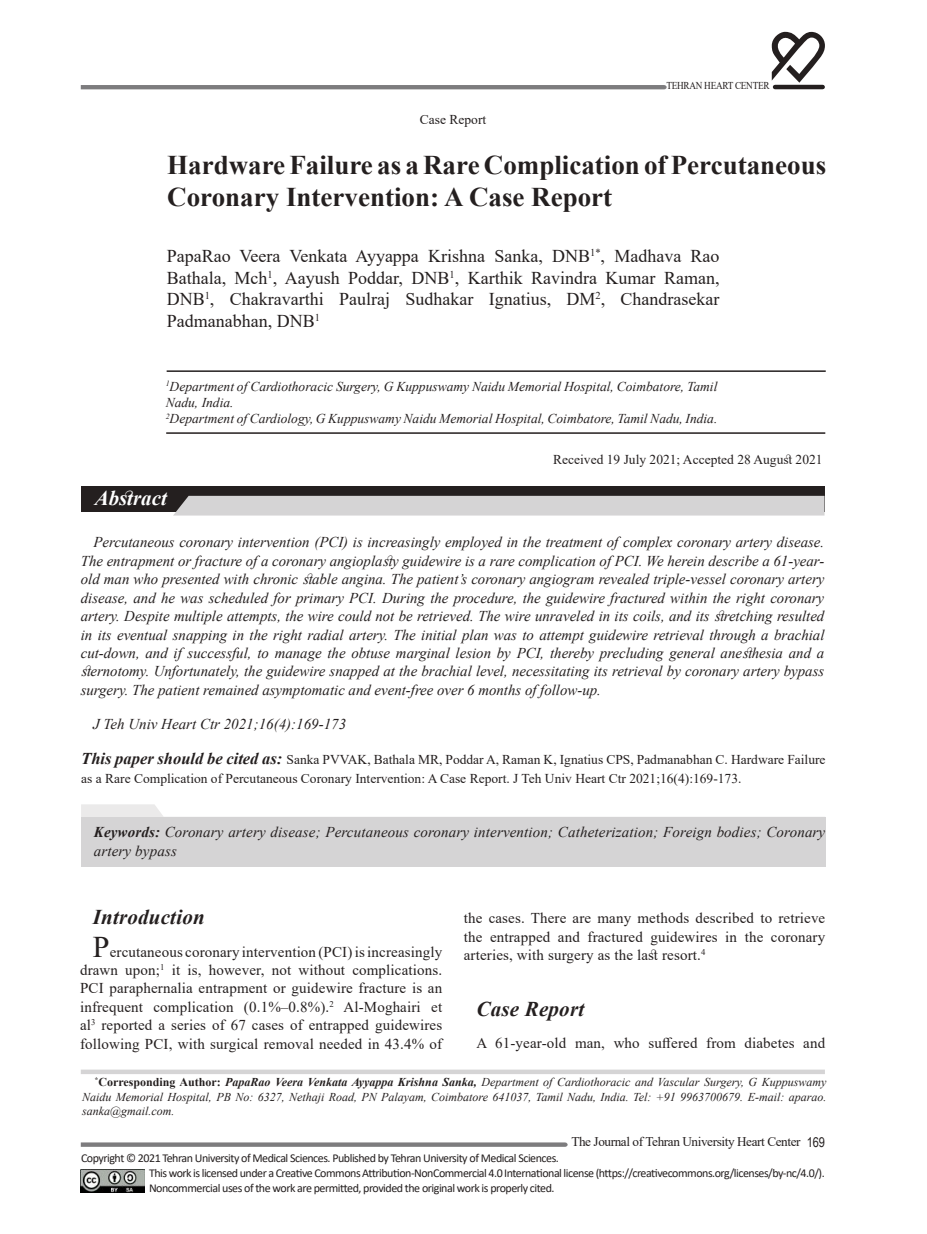
<style>
.page{position:relative;width:927px;height:1234px;background:#fff}
.page>*{position:absolute;margin:0;border:0;box-sizing:border-box;transform-origin:0 0}
.t1{font:700 27px/32.4px "Times New Roman";color:#241f1f}
.t2{font:italic 700 21px "Times New Roman";letter-spacing:.01em;color:#241f1f}
.t3{font:italic 700 21px "Times New Roman";color:#fff}
.t4{font:18px/21.6px "Times New Roman";color:#241f1f;text-align:justify}
.t5{font:italic 15px/18.5px "Times New Roman";letter-spacing:.01em;color:#241f1f}
.t6{font:15px/18.5px "Times New Roman";letter-spacing:.01em;color:#241f1f;text-align:justify}
.t7{font:13.5px/18.5px "Times New Roman";color:#241f1f}
.t8{font:italic 13.5px/16.2px "Times New Roman";color:#241f1f}
.t9{font:13.2px "Times New Roman";letter-spacing:-.03em;color:#241f1f}
.t10{font:12px/15px "Calibri";letter-spacing:-.04em;color:#241f1f}
.t11{font:italic 12px/14.4px "Times New Roman";color:#241f1f;text-align:justify}
.t12{font:10.5px "Times New Roman";letter-spacing:-.03em;color:#241f1f;scale:.88 1}
.s1{font-weight:700;font-style:italic;font-size:16.5px}
.s2{font-weight:700}
.s3{font-size:30px}
.s4{font-weight:700;font-style:normal}
.s5{font-family:"Arial Narrow";font-size:13.5px}
</style>
<div class="page">
<hr style="left:81px;top:85px;width:586px;height:4px;background:#7d7c7e">
<svg style="left:772px;top:32px;width:53px;height:51px"></svg>
<hr style="left:775px;top:85px;width:48px;height:4px;background:#241f1f">
<svg style="left:81px;top:1142px;width:487px;height:4px;background:#8b8a8c"></svg>
<svg style="left:81px;top:1069px;width:744px;height:4px;background:#dbdadb"></svg>
<img style="left:81px;top:1169px;width:63px;height:23px">
<hr style="left:167px;top:370px;width:659px;height:2px;background:#241f1f">
<hr style="left:166px;top:432px;width:659px;height:2px;background:#241f1f">
<div style="left:81px;top:486px;width:743px;height:25px;background:#241f1f"></div>
<div style="left:173px;top:495px;width:651px;height:20px;background:#d5d4d5"></div>
<svg style="left:81px;top:804px;width:83px;height:13px"></svg>
<div style="left:81px;top:817px;width:744px;height:49px;background:#d5d4d5"></div>
<p class="t12" style="left:666px;top:78px;width:119px">TEHRAN HEART CENTER</p>
<p class="t7" style="left:420px;top:110px;width:68px">Case Report</p>
<h1 class="t1" style="left:167px;top:147px;width:660px">Hardware Failure as a Rare Complication of Percutaneous<br>Coronary Intervention: A Case Report</h1>
<p class="t4" style="left:167px;top:245px;width:554px">PapaRao Veera Venkata Ayyappa Krishna Sanka, DNB<sup>1*</sup>, Madhava Rao Bathala, Mch<sup>1</sup>, Aayush Poddar, DNB<sup>1</sup>, Karthik Ravindra Kumar Raman, DNB<sup>1</sup>, Chakravarthi Paulraj Sudhakar Ignatius, DM<sup>2</sup>, Chandrasekar Padmanabhan, DNB<sup>1</sup></p>
<p class="t8" style="left:166px;top:378px;width:553px"><sup>1</sup>Department of Cardiothoracic Surgery, G Kuppuswamy Naidu Memorial Hospital, Coimbatore, Tamil<br>Nadu, India.<br><sup>2</sup>Department of Cardiology, G Kuppuswamy Naidu Memorial Hospital, Coimbatore, Tamil Nadu, India.</p>
<h2 class="t3" style="left:95px;top:483px;width:74px">Abstract</h2>
<p class="t7" style="left:553px;top:450px;width:271px">Received 19 July 2021; Accepted 28 August 2021</p>
<p class="t5" style="left:81px;top:532px;width:745px;text-align:justify;text-indent:13px">Percutaneous coronary intervention (PCI) is increasingly employed in the treatment of complex coronary artery disease.<br>The entrapment or fracture of a coronary angioplasty guidewire is a rare complication of PCI. We herein describe a 61-year&shy;old man who presented with chronic stable angina. The patient’s coronary angiogram revealed triple-vessel coronary artery disease, and he was scheduled for primary PCI. During the procedure, the guidewire fractured within the right coronary artery. Despite multiple attempts, the wire could not be retrieved. The wire unraveled in its coils, and its stretching resulted in its eventual snapping in the right radial artery. The initial plan was to attempt guidewire retrieval through a brachial cut-down, and if successful, to manage the obtuse marginal lesion by PCI, thereby precluding general anesthesia and a sternotomy. Unfortunately, the guidewire snapped at the brachial level, necessitating its retrieval by coronary artery bypass surgery. The patient remained asymptomatic and event-free over 6 months of follow-up.</p>
<p class="t5" style="left:93px;top:714px;width:255px">J Teh Univ Heart Ctr 2021;16(4):169-173</p>
<p class="t7" style="left:81px;top:750px;width:746px"><span class="s1">This paper should be cited as:</span> Sanka PVVAK, Bathala MR, Poddar A, Raman K, Ignatius CPS, Padmanabhan C. Hardware Failure as a Rare Complication of Percutaneous Coronary Intervention: A Case Report. J Teh Univ Heart Ctr 2021;16(4):169-173.</p>
<p class="t5" style="left:94px;top:822px;width:733px"><span class="s2">Keywords:</span> Coronary artery disease; Percutaneous coronary intervention; Catheterization; Foreign bodies; Coronary artery bypass</p>
<h2 class="t2" style="left:93px;top:901px;width:114px">Introduction</h2>
<p class="t6" style="left:80px;top:941px;width:364px;text-indent:13px"><span class="s3">P</span>ercutaneous coronary intervention (PCI) is increasingly drawn upon;<sup>1</sup> it is, however, not without complications.<br>PCI paraphernalia entrapment or guidewire fracture is an infrequent complication (0.1%–0.8%).<sup>2</sup> Al-Moghairi et al<sup>3</sup> reported a series of 67 cases of entrapped guidewires following PCI, with surgical removal needed in 43.4% of</p>
<p class="t6" style="left:464px;top:908px;width:363px">the cases. There are many methods described to retrieve the entrapped and fractured guidewires in the coronary arteries, with surgery as the last resort.<sup>4</sup></p>
<h2 class="t2" style="left:477px;top:993px;width:109px">Case Report</h2>
<p class="t6" style="left:477px;top:1033px;width:350px">A 61-year-old man, who suffered from diabetes and</p>
<p class="t11" style="left:82px;top:1074px;width:746px;text-indent:13px"><sup>*</sup><span class="s4">Corresponding Author:</span> <span class="s2">PapaRao Veera Venkata Ayyappa Krishna Sanka,</span> Department of Cardiothoracic and Vascular Surgery, G Kuppuswamy Naidu Memorial Hospital, PB No: 6327, Nethaji Road, PN Palayam, Coimbatore 641037, Tamil Nadu, India. Tel: +91 9963700679. E-mail: aparao. sanka@gmail.com.</p>
<p class="t9" style="left:571px;top:1131px;width:255px">The Journal of Tehran University Heart Center <span class="s5">169</span></p>
<p class="t10" style="left:149px;top:1150px;width:677px;text-indent:-68px">Copyright © 2021 Tehran University of Medical Sciences. Published by Tehran University of Medical Sciences.<br>This work is licensed under a Creative Commons Attribution-NonCommercial 4.0 International license (https://creativecommons.org/licenses/by-nc/4.0/).<br>Noncommercial uses of the work are permitted, provided the original work is properly cited.</p>
</div>
